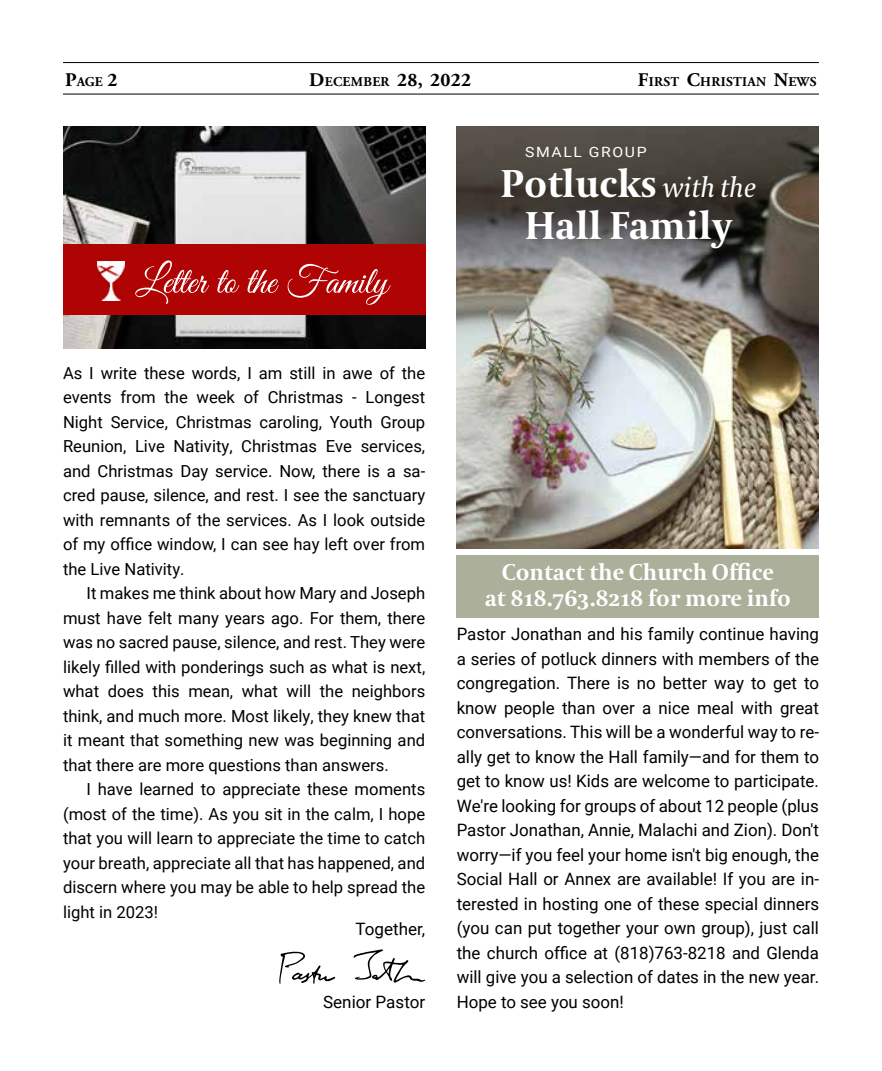
<style>
.page{position:relative;width:882px;height:1071px;background:#fff}
.page>*{position:absolute;margin:0;border:0;box-sizing:border-box;transform-origin:0 0}
.t1{font:700 38.5px/42px "Coranto 2";color:#fff;text-align:center}
.t2{font:700 22.75px/26.2px "Coranto 2";color:#fff;text-align:center}
.t3{font:700 19.25px "Adobe Garamond Pro";letter-spacing:.015em;color:#000}
.t4{font:17.15px/24.5px "Roboto";color:#000;text-align:justify}
.t5{font:16.62px/24.5px "Roboto";color:#000;text-align:justify}
.t6{font:14.17px "Roboto";letter-spacing:.105em;color:#fff;scale:1.11 1}
.t7{font:700 13.47px "Adobe Garamond Pro";letter-spacing:.025em;color:#000}
.s1{font-size:19.25px}
.s2{font-size:13.47px}
.s3{font-weight:400;font-style:italic;font-size:28px}
</style>
<div class="page">
<hr style="left:63px;top:94px;width:756px;height:1px;background:#000">
<hr style="left:63px;top:62px;width:756px;height:1px;background:#000">
<div style="left:457px;top:555px;width:362px;height:63px;background:#acaf99"></div>
<img style="left:457px;top:126px;width:362px;height:422px">
<svg style="left:353px;top:949px;width:72px;height:34px"></svg>
<svg style="left:279px;top:952px;width:56px;height:32px"></svg>
<img style="left:63px;top:126px;width:362px;height:222px">
<div style="left:63px;top:244px;width:362px;height:71px;background:#b00404"></div>
<img style="left:98px;top:261px;width:26px;height:40px">
<svg style="left:135px;top:260px;width:256px;height:45px"></svg>
<p class="t7" style="left:65px;top:73px;width:54px"><span class="s1">P</span>AGE <span class="s1">2</span></p>
<p class="t3" style="left:309px;top:68px;width:164px">D<span class="s2">ECEMBER</span> 28, 2022</p>
<p class="t7" style="left:638px;top:73px;width:180px"><span class="s1">F</span>IRST <span class="s1">C</span>HRISTIAN <span class="s1">N</span>EWS</p>
<p class="t6" style="left:525px;top:142px;width:111px">SMALL GROUP</p>
<h1 class="t1" style="left:501px;top:164px;width:257px">Potlucks <span class="s3">with the<br></span>Hall Family</h1>
<p class="t5" style="left:63px;top:360px;width:364px">As I write these words, I am still in awe of the events from the week of Christmas - Longest Night Service, Christmas caroling, Youth Group Reunion, Live Nativity, Christmas Eve services, and Christmas Day service. Now, there is a sa&shy;cred pause, silence, and rest. I see the sanctuary with remnants of the services. As I look outside of my office window, I can see hay left over from the Live Nativity.</p>
<p class="t5" style="left:63px;top:580px;width:364px;text-indent:24px">It makes me think about how Mary and Joseph must have felt many years ago. For them, there was no sacred pause, silence, and rest. They were likely filled with ponderings such as what is next, what does this mean, what will the neighbors think, and much more. Most likely, they knew that it meant that something new was beginning and that there are more questions than answers.</p>
<p class="t5" style="left:63px;top:777px;width:364px;text-indent:24px">I have learned to appreciate these moments (most of the time). As you sit in the calm, I hope that you will learn to appreciate the time to catch your breath, appreciate all that has happened, and discern where you may be able to help spread the light in 2023!</p>
<p class="t4" style="left:355px;top:916px;width:71px">Together,</p>
<p class="t4" style="left:323px;top:989px;width:104px">Senior Pastor</p>
<h2 class="t2" style="left:485px;top:560px;width:308px">Contact the Church Office<br>at 818.763.8218 for more info</h2>
<p class="t4" style="left:457px;top:621px;width:364px">Pastor Jonathan and his family continue having a series of potluck dinners with members of the congregation. There is no better way to get to know people than over a nice meal with great conversations. This will be a wonderful way to re&shy;ally get to know the Hall family—and for them to get to know us! Kids are welcome to participate.<br>We're looking for groups of about 12 people (plus Pastor Jonathan, Annie, Malachi and Zion). Don't worry—if you feel your home isn't big enough, the Social Hall or Annex are available! If you are in&shy;terested in hosting one of these special dinners (you can put together your own group), just call the church office at (818)763-8218 and Glenda will give you a selection of dates in the new year.<br>Hope to see you soon!</p>
</div>
